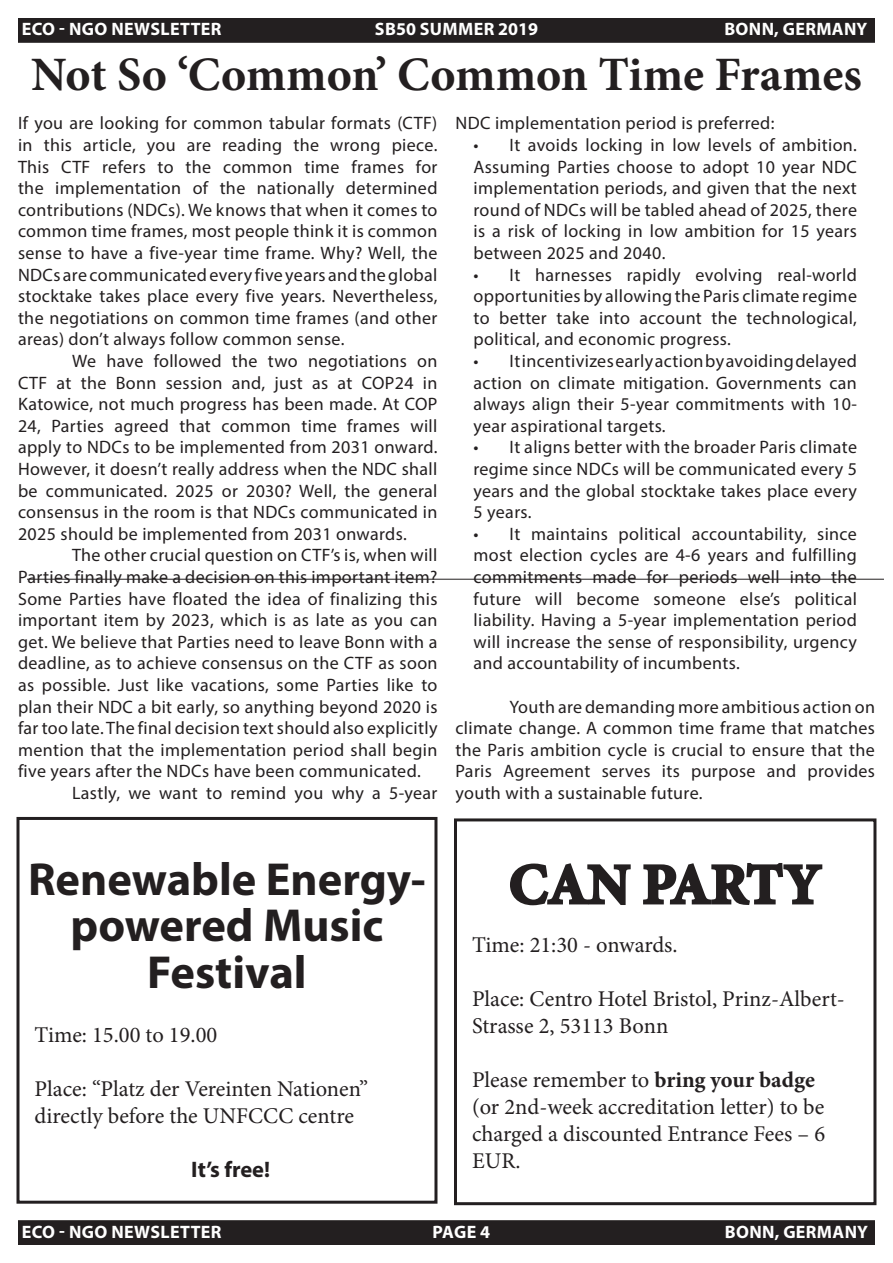
<style>
.page{position:relative;width:893px;height:1263px;background:#fff}
.page>*{position:absolute;margin:0;border:0;box-sizing:border-box;transform-origin:0 0}
.t1{font:700 57px "Minion Pro";color:#231f20}
.t2{font:700 48px "Minion Pro";color:#231f20}
.t3{font:700 46.5px/46.5px "Myriad Pro";color:#231f20;text-align:center}
.t4{font:22.5px/27px "Minion Pro";color:#231f20}
.t5{font:700 22.5px "Myriad Pro";color:#231f20}
.t6{font:18px/21.6px "Myriad Pro";letter-spacing:.02em;color:#231f20;text-align:justify}
.t7{font:700 18px "Myriad Pro";letter-spacing:.02em;color:#fff}
.s1{font-weight:700}
</style>
<div class="page">
<div style="left:19px;top:1221px;width:855px;height:23px;background:#231f20"></div>
<div style="left:18px;top:1220px;width:857px;height:25px;border:2px solid #231f20"></div>
<div style="left:19px;top:19px;width:855px;height:23px;background:#231f20"></div>
<div style="left:18px;top:18px;width:857px;height:25px;border:2px solid #231f20"></div>
<hr style="left:27px;top:579px;width:857px;height:1px;background:#231f20">
<div style="left:16px;top:817px;width:421px;height:387px;border:3px solid #231f20"></div>
<svg style="left:510px;top:863px;width:121px;height:43px"></svg>
<svg style="left:643px;top:863px;width:180px;height:42px"></svg>
<div style="left:454px;top:818px;width:422px;height:387px;border:3px solid #231f20"></div>
<p class="t7" style="left:22px;top:17px;width:201px">ECO - NGO NEWSLETTER</p>
<p class="t7" style="left:375px;top:17px;width:165px">SB50 SUMMER 2019</p>
<p class="t7" style="left:724px;top:17px;width:145px">BONN, GERMANY</p>
<p class="t2" style="left:31px;top:41px;width:832px">Not So ‘Common’ Common Time Frames</p>
<p class="t6" style="left:18px;top:112px;width:421px">If you are looking for common tabular formats (CTF) in this article, you are reading the wrong piece.<br>This CTF refers to the common time frames for the implementation of the nationally determined contributions (NDCs). We knows that when it comes to common time frames, most people think it is common sense to have a five-year time frame. Why? Well, the NDCs are communicated every five years and the global stocktake takes place every five years. Nevertheless, the negotiations on common time frames (and other areas) don’t always follow common sense.</p>
<p class="t6" style="left:18px;top:350px;width:421px;text-indent:54px">We have followed the two negotiations on CTF at the Bonn session and, just as at COP24 in Katowice, not much progress has been made. At COP 24, Parties agreed that common time frames will apply to NDCs to be implemented from 2031 onward.<br>However, it doesn’t really address when the NDC shall be communicated. 2025 or 2030? Well, the general consensus in the room is that NDCs communicated in 2025 should be implemented from 2031 onwards.</p>
<p class="t6" style="left:18px;top:544px;width:421px;text-indent:54px">The other crucial question on CTF’s is, when will Parties finally make a decision on this important item?<br>Some Parties have floated the idea of finalizing this important item by 2023, which is as late as you can get. We believe that Parties need to leave Bonn with a deadline, as to achieve consensus on the CTF as soon as possible. Just like vacations, some Parties like to plan their NDC a bit early, so anything beyond 2020 is far too late. The final decision text should also explicitly mention that the implementation period shall begin five years after the NDCs have been communicated.</p>
<p class="t6" style="left:72px;top:782px;width:367px">Lastly, we want to remind you why a 5-year</p>
<p class="t6" style="left:455px;top:112px;width:320px">NDC implementation period is preferred:</p>
<p class="t6" style="left:473px;top:134px;width:385px">• It avoids locking in low levels of ambition.<br>Assuming Parties choose to adopt 10 year NDC implementation periods, and given that the next round of NDCs will be tabled ahead of 2025, there is a risk of locking in low ambition for 15 years between 2025 and 2040.</p>
<p class="t6" style="left:473px;top:263px;width:385px">• It harnesses rapidly evolving real-world opportunities by allowing the Paris climate regime to better take into account the technological, political, and economic progress.</p>
<p class="t6" style="left:473px;top:350px;width:385px">• It incentivizes early action by avoiding delayed action on climate mitigation. Governments can always align their 5-year commitments with 10- year aspirational targets.</p>
<p class="t6" style="left:473px;top:436px;width:385px">• It aligns better with the broader Paris climate regime since NDCs will be communicated every 5 years and the global stocktake takes place every 5 years.</p>
<p class="t6" style="left:473px;top:523px;width:385px">• It maintains political accountability, since most election cycles are 4-6 years and fulfilling commitments made for periods well into the future will become someone else’s political liability. Having a 5-year implementation period will increase the sense of responsibility, urgency and accountability of incumbents.</p>
<p class="t6" style="left:455px;top:695px;width:421px;text-indent:54px">Youth are demanding more ambitious action on climate change. A common time frame that matches the Paris ambition cycle is crucial to ensure that the Paris Agreement serves its purpose and provides youth with a sustainable future.</p>
<p class="t3" style="left:28px;top:854px;width:399px">Renewable Energy&shy;powered Music<br>Festival</p>
<p class="t4" style="left:34px;top:1021px;width:184px">Time: 15.00 to 19.00</p>
<p class="t4" style="left:34px;top:1075px;width:335px">Place: “Platz der Vereinten Nationen” directly before the UNFCCC centre</p>
<p class="t5" style="left:191px;top:1154px;width:80px">It’s free!</p>
<p class="t1" style="left:509px;top:844px;width:314px">CAN PARTY</p>
<p class="t4" style="left:472px;top:931px;width:207px">Time: 21:30 - onwards.</p>
<p class="t4" style="left:472px;top:985px;width:374px">Place: Centro Hotel Bristol, Prinz-Albert-<br>Strasse 2, 53113 Bonn</p>
<p class="t4" style="left:472px;top:1066px;width:355px">Please remember to <span class="s1">bring your badge </span>(or 2nd-week accreditation letter) to be charged a discounted Entrance Fees – 6<br>EUR.</p>
<p class="t7" style="left:22px;top:1220px;width:201px">ECO - NGO NEWSLETTER</p>
<p class="t7" style="left:433px;top:1220px;width:59px">PAGE 4</p>
<p class="t7" style="left:725px;top:1220px;width:145px">BONN, GERMANY</p>
</div>
